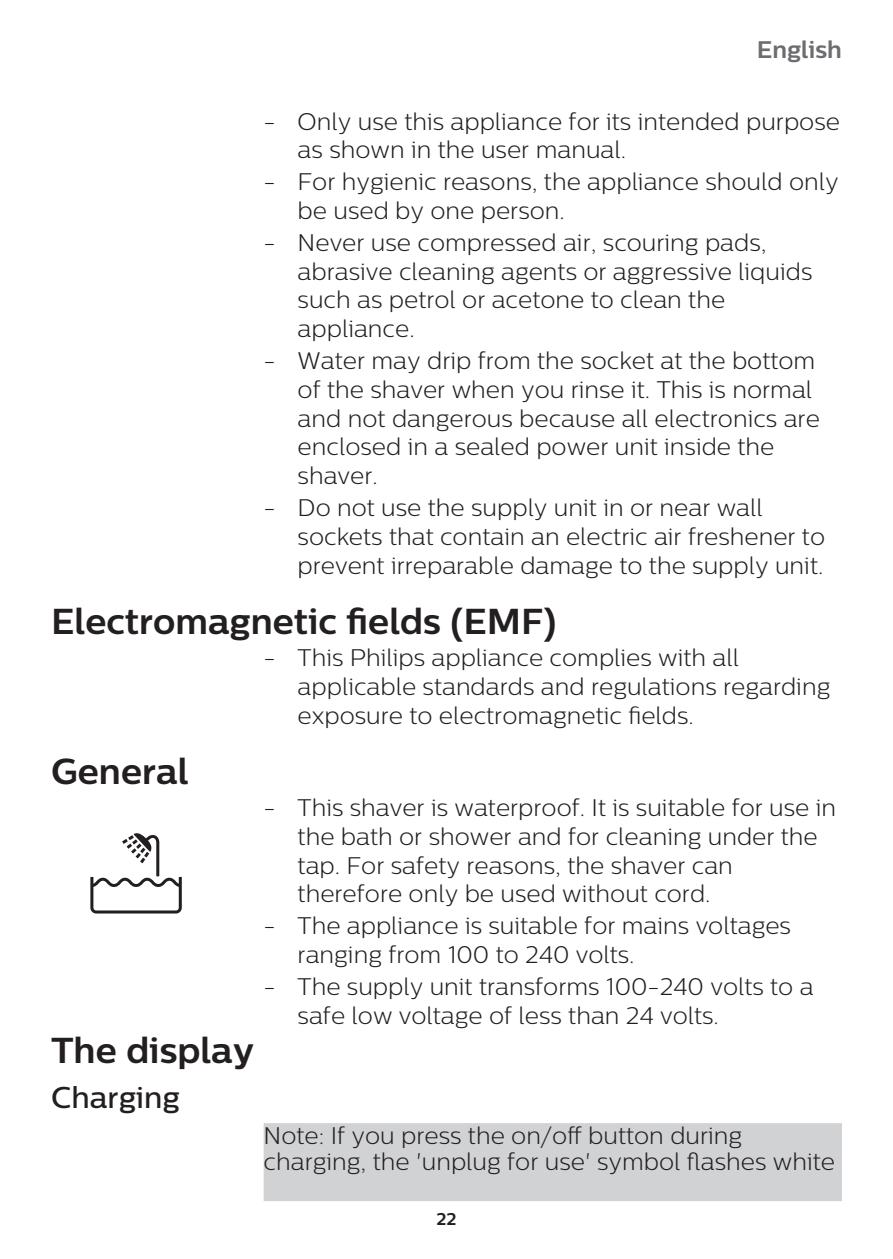
<style>
.page{position:relative;width:893px;height:1259px;background:#fff}
.page>*{position:absolute;margin:0;border:0;box-sizing:border-box;transform-origin:0 0}
.t1{font:700 36px "Centrale Sans";color:#231f20}
.t2{font:500 30px "Centrale Sans";color:#231f20}
.t3{font:300 24px/28.8px "Centrale Sans";color:#231f20}
.t4{font:700 24px "Centrale Sans";color:#6c6d70}
.t5{font:700 17.1px "Centrale Sans";color:#231f20}
</style>
<div class="page">
<div style="left:264px;top:1123px;width:578px;height:78px;background:#d1d2d4"></div>
<svg style="left:90px;top:833px;width:92px;height:80px"></svg>
<p class="t4" style="left:757px;top:35px;width:87px">English</p>
<p class="t3" style="left:298px;top:106px;width:544px;text-indent:-34px">- Only use this appliance for its intended purpose as shown in the user manual.</p>
<p class="t3" style="left:298px;top:167px;width:543px;text-indent:-34px">- For hygienic reasons, the appliance should only be used by one person.</p>
<p class="t3" style="left:298px;top:228px;width:516px;text-indent:-34px">- Never use compressed air, scouring pads, abrasive cleaning agents or aggressive liquids such as petrol or acetone to clean the appliance.</p>
<p class="t3" style="left:298px;top:346px;width:524px;text-indent:-34px">- Water may drip from the socket at the bottom of the shaver when you rinse it. This is normal and not dangerous because all electronics are enclosed in a sealed power unit inside the shaver.</p>
<p class="t3" style="left:298px;top:493px;width:529px;text-indent:-34px">- Do not use the supply unit in or near wall sockets that contain an electric air freshener to prevent irreparable damage to the supply unit.</p>
<h1 class="t1" style="left:51px;top:600px;width:507px">Electromagnetic fields (EMF)</h1>
<p class="t3" style="left:298px;top:643px;width:534px;text-indent:-34px">- This Philips appliance complies with all applicable standards and regulations regarding exposure to electromagnetic fields.</p>
<h1 class="t1" style="left:51px;top:750px;width:139px">General</h1>
<p class="t3" style="left:298px;top:793px;width:540px;text-indent:-34px">- This shaver is waterproof. It is suitable for use in the bath or shower and for cleaning under the tap. For safety reasons, the shaver can therefore only be used without cord.</p>
<p class="t3" style="left:298px;top:911px;width:495px;text-indent:-34px">- The appliance is suitable for mains voltages ranging from 100 to 240 volts.</p>
<p class="t3" style="left:298px;top:972px;width:517px;text-indent:-34px">- The supply unit transforms 100-240 volts to a safe low voltage of less than 24 volts.</p>
<h1 class="t1" style="left:51px;top:1029px;width:205px">The display</h1>
<p class="t2" style="left:51px;top:1080px;width:131px">Charging</p>
<p class="t3" style="left:264px;top:1122px;width:573px;line-height:26.4px">Note: If you press the on/off button during charging, the 'unplug for use' symbol flashes white</p>
<p class="t5" style="left:437px;top:1208px;width:21px">22</p>
</div>
